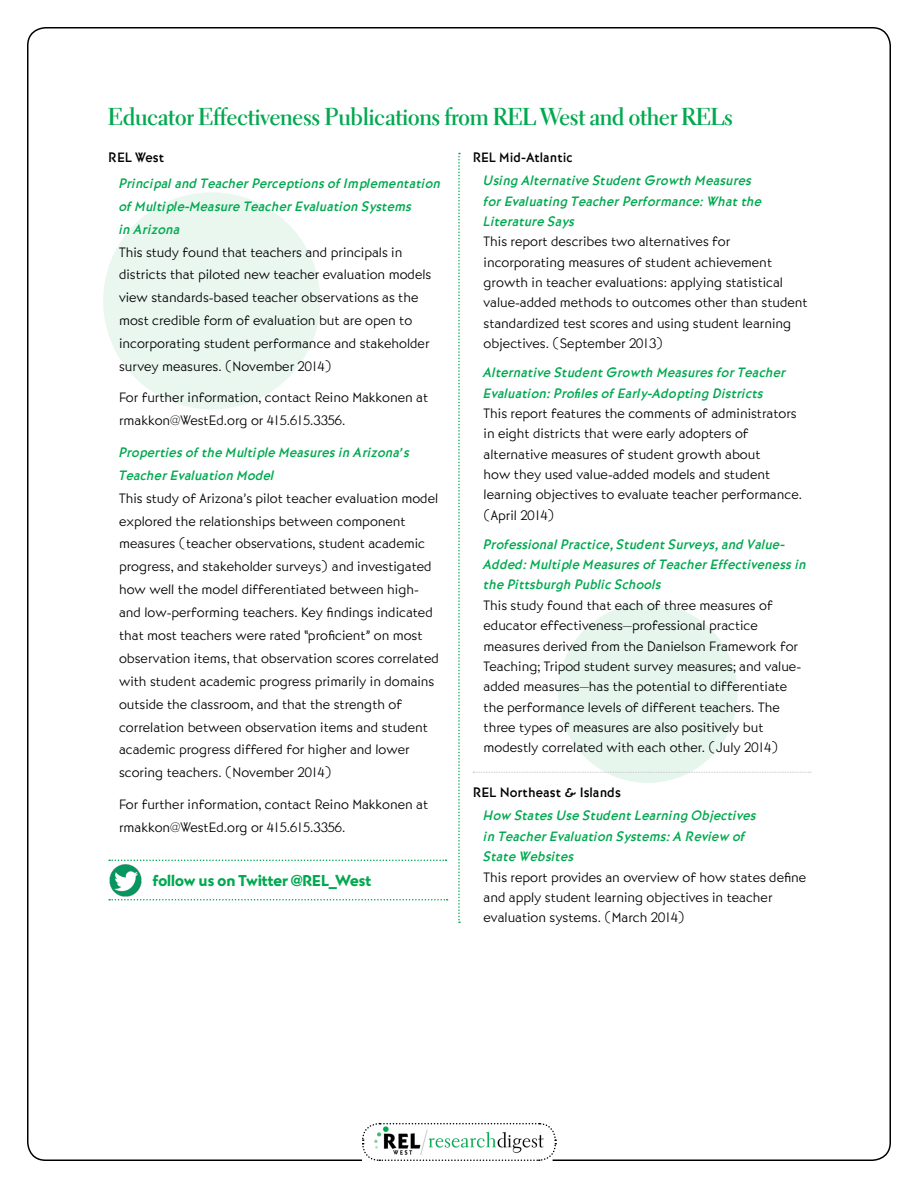
<style>
.page{position:relative;width:918px;height:1188px;background:#fff}
.page>*{position:absolute;margin:0;border:0;box-sizing:border-box;transform-origin:0 0}
.t1{font:24.75px "Electra LH Bold Display";letter-spacing:.01em;color:#00a94f}
.pullquote{font:16.5px "Bernhard Gothic Hvy";color:#00a94f}
.indented_project_sto{font:14.25px/23px "Bernhard Gothic Lgt";color:#000}
.indented_project_sto-2{font:italic 500 14.25px/20.4px "Bernhard Gothic";color:#00a94f}
.project_title_no_rul{font:14.25px "Bernhard Gothic Mdm";color:#000}
.project_title_rule_a{font:14.25px "Bernhard Gothic Mdm";color:#000}
</style>
<div class="page">
<svg style="left:103px;top:192px;width:217px;height:217px;fill:#e9f7ef"></svg>
<svg style="left:361px;top:1123px;width:196px;height:38px"></svg>
<img style="left:372px;top:1126px;width:174px;height:30px">
<svg style="left:458px;top:153px;width:2px;height:770px"></svg>
<svg style="left:473px;top:603px;width:338px;height:180px"></svg>
<img style="left:109px;top:864px;width:33px;height:32px">
<svg style="left:109px;top:860px;width:337px;height:1px"></svg>
<svg style="left:109px;top:899px;width:339px;height:2px"></svg>
<h2 class="t1" style="left:108px;top:102px;width:626px">Educator Effectiveness Publications from REL West and other RELs</h2>
<p class="project_title_no_rul" style="left:108px;top:148px;width:57px">REL West</p>
<p class="indented_project_sto-2" style="left:119px;top:171px;width:323px;line-height:23px">Principal and Teacher Perceptions of Implementation of Multiple‑Measure Teacher Evaluation Systems<br>in Arizona</p>
<p class="indented_project_sto" style="left:119px;top:241px;width:314px">This study found that teachers and principals in districts that piloted new teacher evaluation models view standards-based teacher observations as the most credible form of evaluation but are open to incorporating student performance and stakeholder survey measures. (November 2014)</p>
<p class="indented_project_sto" style="left:119px;top:387px;width:311px">For further information, contact Reino Makkonen at rmakkon@WestEd.org or 415.615.3356.</p>
<p class="indented_project_sto-2" style="left:119px;top:440px;width:292px;line-height:23px">Properties of the Multiple Measures in Arizona’s<br>Teacher Evaluation Model</p>
<p class="indented_project_sto" style="left:119px;top:488px;width:321px">This study of Arizona’s pilot teacher evaluation model explored the relationships between component measures (teacher observations, student academic progress, and stakeholder surveys) and investigated how well the model differentiated between high&shy;and low-performing teachers. Key findings indicated that most teachers were rated “proficient” on most observation items, that observation scores correlated with student academic progress primarily in domains outside the classroom, and that the strength of correlation between observation items and student academic progress differed for higher and lower scoring teachers. (November 2014)</p>
<p class="indented_project_sto" style="left:119px;top:794px;width:311px">For further information, contact Reino Makkonen at rmakkon@WestEd.org or 415.615.3356.</p>
<p class="project_title_no_rul" style="left:473px;top:148px;width:101px">REL Mid-Atlantic</p>
<p class="indented_project_sto-2" style="left:484px;top:170px;width:280px">Using Alternative Student Growth Measures for Evaluating Teacher Performance: What the<br>Literature Says</p>
<p class="indented_project_sto" style="left:484px;top:233px;width:326px;line-height:20.4px">This report describes two alternatives for incorporating measures of student achievement growth in teacher evaluations: applying statistical value-added methods to outcomes other than student standardized test scores and using student learning objectives. (September 2013)</p>
<p class="indented_project_sto-2" style="left:484px;top:362px;width:304px">Alternative Student Growth Measures for Teacher<br>Evaluation: Profiles of Early-Adopting Districts</p>
<p class="indented_project_sto" style="left:484px;top:404px;width:320px;line-height:20.4px">This report features the comments of administrators in eight districts that were early adopters of alternative measures of student growth about<br>how they used value-added models and student learning objectives to evaluate teacher performance. (April 2014)</p>
<p class="indented_project_sto-2" style="left:484px;top:534px;width:324px">Professional Practice, Student Surveys, and Value-<br>Added: Multiple Measures of Teacher Effectiveness in the Pittsburgh Public Schools</p>
<p class="indented_project_sto" style="left:484px;top:596px;width:319px;line-height:20.4px">This study found that each of three measures of educator effectiveness—professional practice measures derived from the Danielson Framework for Teaching; Tripod student survey measures; and value&shy;added measures—has the potential to differentiate the performance levels of different teachers. The three types of measures are also positively but modestly correlated with each other. (July 2014)</p>
<p class="project_title_rule_a" style="left:473px;top:783px;width:150px">REL Northeast &amp; Islands</p>
<p class="indented_project_sto-2" style="left:484px;top:805px;width:274px">How States Use Student Learning Objectives in Teacher Evaluation Systems: A Review of<br>State Websites</p>
<p class="indented_project_sto" style="left:484px;top:868px;width:324px;line-height:20.4px">This report provides an overview of how states define and apply student learning objectives in teacher evaluation systems. (March 2014)</p>
<h1 class="pullquote" style="left:153px;top:869px;width:220px">follow us on Twitter @REL_West</h1>
</div>
